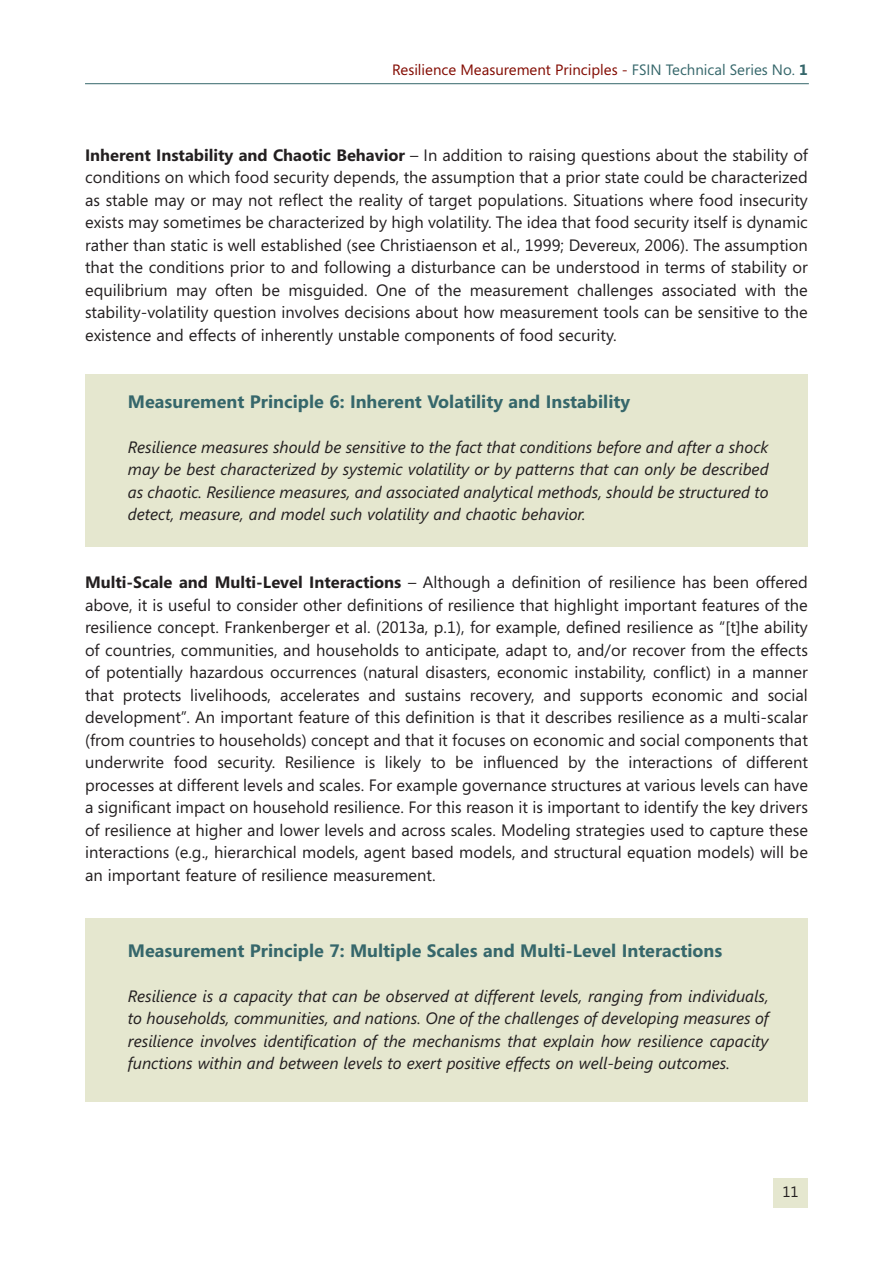
<style>
.page{position:relative;width:893px;height:1263px;background:#fff}
.page>*{position:absolute;margin:0;border:0;box-sizing:border-box;transform-origin:0 0}
.t1{font:700 18px "Segoe UI";color:#36676b}
.t2{font:16.5px/22.5px "Segoe UI";color:#231f20;text-align:justify}
.t3{font:italic 16.5px/22.5px "Segoe UI";color:#231f20;text-align:justify}
.t4{font:15px "Segoe UI";color:#820a01}
.t5{font:15px "Segoe UI";color:#231f20}
.s1{color:#36676b}
.s2{font-weight:700;color:#36676b}
.s3{font-weight:700}
</style>
<div class="page">
<hr style="left:85px;top:83px;width:724px;height:1px;background:#36676b">
<div style="left:773px;top:1178px;width:34px;height:30px;background:#e5e7cf"></div>
<div style="left:85px;top:374px;width:723px;height:172px;background:#e5e7cf"></div>
<div style="left:85px;top:918px;width:723px;height:183px;background:#e5e7cf"></div>
<p class="t4" style="left:392px;top:61px;width:417px">Resilience Measurement Principles - <span class="s1">FSIN Technical Series No.</span> <span class="s2">1</span></p>
<p class="t2" style="left:85px;top:144px;width:724px"><span class="s3">Inherent Instability and Chaotic Behavior</span> – In addition to raising questions about the stability of conditions on which food security depends, the assumption that a prior state could be characterized as stable may or may not reflect the reality of target populations. Situations where food insecurity exists may sometimes be characterized by high volatility. The idea that food security itself is dynamic rather than static is well established (see Christiaenson et al., 1999; Devereux, 2006). The assumption that the conditions prior to and following a disturbance can be understood in terms of stability or equilibrium may often be misguided. One of the measurement challenges associated with the stability-volatility question involves decisions about how measurement tools can be sensitive to the existence and effects of inherently unstable components of food security.</p>
<p class="t1" style="left:128px;top:391px;width:504px">Measurement Principle 6: Inherent Volatility and Instability</p>
<p class="t3" style="left:128px;top:436px;width:642px">Resilience measures should be sensitive to the fact that conditions before and after a shock may be best characterized by systemic volatility or by patterns that can only be described as chaotic. Resilience measures, and associated analytical methods, should be structured to detect, measure, and model such volatility and chaotic behavior.</p>
<p class="t2" style="left:85px;top:571px;width:724px"><span class="s3">Multi-Scale and Multi-Level Interactions</span> – Although a definition of resilience has been offered above, it is useful to consider other definitions of resilience that highlight important features of the resilience concept. Frankenberger et al. (2013a, p.1), for example, defined resilience as “[t]he ability of countries, communities, and households to anticipate, adapt to, and/or recover from the effects of potentially hazardous occurrences (natural disasters, economic instability, conflict) in a manner that protects livelihoods, accelerates and sustains recovery, and supports economic and social development”. An important feature of this definition is that it describes resilience as a multi-scalar (from countries to households) concept and that it focuses on economic and social components that underwrite food security. Resilience is likely to be influenced by the interactions of different processes at different levels and scales. For example governance structures at various levels can have a significant impact on household resilience. For this reason it is important to identify the key drivers of resilience at higher and lower levels and across scales. Modeling strategies used to capture these interactions (e.g., hierarchical models, agent based models, and structural equation models) will be an important feature of resilience measurement.</p>
<p class="t1" style="left:128px;top:940px;width:596px">Measurement Principle 7: Multiple Scales and Multi-Level Interactions</p>
<p class="t3" style="left:128px;top:984px;width:642px">Resilience is a capacity that can be observed at different levels, ranging from individuals, to households, communities, and nations. One of the challenges of developing measures of resilience involves identification of the mechanisms that explain how resilience capacity functions within and between levels to exert positive effects on well-being outcomes.</p>
<p class="t5" style="left:782px;top:1183px;width:18px">11</p>
</div>
